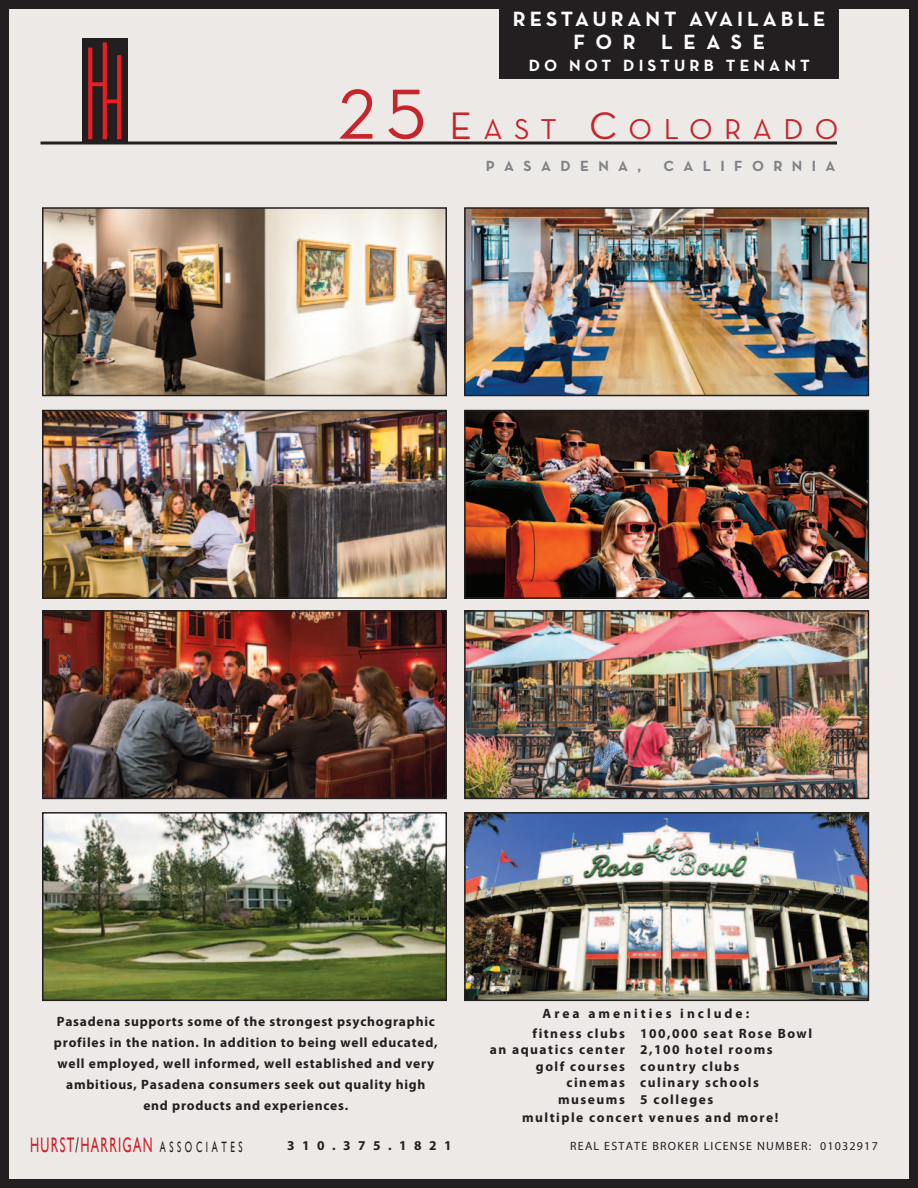
<style>
.page{position:relative;width:918px;height:1188px;background:#fff}
.page>*{position:absolute;margin:0;border:0;box-sizing:border-box;transform-origin:0 0}
.t1{font:29.25px "Neutra Text Book Alt";letter-spacing:.39em;color:#c8242b}
.t2{font:21px "Gill Sans";letter-spacing:.1em;color:#c8242b;scale:.6 1}
.t3{font:700 21px "Neutra Text";letter-spacing:.19em;color:#fff}
.t4{font:700 21px "Neutra Text";letter-spacing:.5em;color:#fff}
.t5{font:700 16.5px "Neutra Text";letter-spacing:.25em;color:#fff}
.t6{font:700 15px "Neutra Text";letter-spacing:.625em;color:#808285}
.t7{font:700 13.5px/21px "Myriad Pro";letter-spacing:.055em;color:#231f20;text-align:center}
.t8{font:700 13.5px "Myriad Pro";letter-spacing:.11em;color:#231f20}
.t9{font:700 13.5px "Myriad Pro";letter-spacing:.22em;color:#231f20}
.t10{font:700 13.5px "Myriad Pro";letter-spacing:.555em;color:#231f20}
.t11{font:12px "Myriad Pro";letter-spacing:.105em;color:#231f20}
.s1{font-size:72px}
.s2{font-size:39px}
.s3{color:#231f20}
.s4{font-size:15px;color:#231f20}
</style>
<div class="page">
<div style="left:4px;top:4px;width:910px;height:1180px;background:#ece9e7"></div>
<div style="left:0;top:0;width:918px;height:1188px;border:9px solid #231f20"></div>
<div style="left:82px;top:38px;width:45px;height:104px;background:#231f20"></div>
<svg style="left:88px;top:43px;width:33px;height:96px"></svg>
<hr style="left:40px;top:142px;width:797px;height:3px;background:#231f20">
<img style="left:45px;top:613px;width:399px;height:183px">
<div style="left:42px;top:610px;width:405px;height:189px;border:2px solid #231f20"></div>
<img style="left:45px;top:210px;width:399px;height:183px">
<div style="left:42px;top:207px;width:405px;height:189px;border:2px solid #231f20"></div>
<img style="left:467px;top:210px;width:399px;height:183px">
<div style="left:464px;top:207px;width:405px;height:189px;border:2px solid #231f20"></div>
<img style="left:467px;top:613px;width:399px;height:183px">
<div style="left:464px;top:610px;width:405px;height:189px;border:2px solid #231f20"></div>
<img style="left:467px;top:413px;width:399px;height:183px">
<div style="left:464px;top:410px;width:405px;height:189px;border:2px solid #231f20"></div>
<img style="left:45px;top:413px;width:399px;height:183px">
<div style="left:42px;top:410px;width:405px;height:189px;border:2px solid #231f20"></div>
<img style="left:45px;top:815px;width:399px;height:183px">
<div style="left:42px;top:812px;width:405px;height:189px;border:2px solid #231f20"></div>
<img style="left:467px;top:815px;width:399px;height:183px">
<div style="left:464px;top:812px;width:405px;height:189px;border:2px solid #231f20"></div>
<div style="left:499px;top:4px;width:339px;height:74px;background:#231f20"></div>
<p class="t3" style="left:513px;top:11px;width:314px">RESTAURANT AVAILABLE</p>
<p class="t4" style="left:573px;top:34px;width:193px">FOR LEASE</p>
<p class="t5" style="left:529px;top:59px;width:283px">DO NOT DISTURB TENANT</p>
<p class="t1" style="left:338px;top:118px;width:502px"><span class="s1">25</span> <span class="s2">E</span>AST <span class="s2">C</span>OLORADO</p>
<p class="t6" style="left:486px;top:160px;width:157px">PASADENA,</p>
<p class="t6" style="left:663px;top:160px;width:174px">CALIFORNIA</p>
<p class="t9" style="left:543px;top:1008px;width:208px">Area amenities include:</p>
<p class="t7" style="left:57px;top:1012px;width:380px">Pasadena supports some of the strongest psychographic</p>
<p class="t7" style="left:54px;top:1033px;width:385px">profiles in the nation. In addition to being well educated, well employed, well informed, well established and very ambitious, Pasadena consumers seek out quality high</p>
<p class="t7" style="left:143px;top:1096px;width:206px">end products and experiences.</p>
<p class="t2" style="left:30px;top:1133px;width:356px">HURST<span class="s3">/</span>HARRIGAN <span class="s4">A S S O C I A T E S</span></p>
<p class="t10" style="left:287px;top:1140px;width:166px">310.375.1821</p>
<p class="t11" style="left:570px;top:1141px;width:309px">REAL ESTATE BROKER LICENSE NUMBER: 01032917</p>
<p class="t8" style="left:533px;top:1028px;width:94px">fitness clubs</p>
<p class="t8" style="left:490px;top:1045px;width:137px">an aquatics center</p>
<p class="t8" style="left:536px;top:1061px;width:90px">golf courses</p>
<p class="t8" style="left:566px;top:1078px;width:60px">cinemas</p>
<p class="t8" style="left:558px;top:1094px;width:68px">museums</p>
<p class="t8" style="left:640px;top:1028px;width:173px">100,000 seat Rose Bowl</p>
<p class="t8" style="left:640px;top:1045px;width:134px">2,100 hotel rooms</p>
<p class="t8" style="left:640px;top:1061px;width:101px">country clubs</p>
<p class="t8" style="left:640px;top:1078px;width:120px">culinary schools</p>
<p class="t8" style="left:640px;top:1094px;width:75px">5 colleges</p>
<p class="t8" style="left:522px;top:1112px;width:258px">multiple concert venues and more!</p>
</div>
